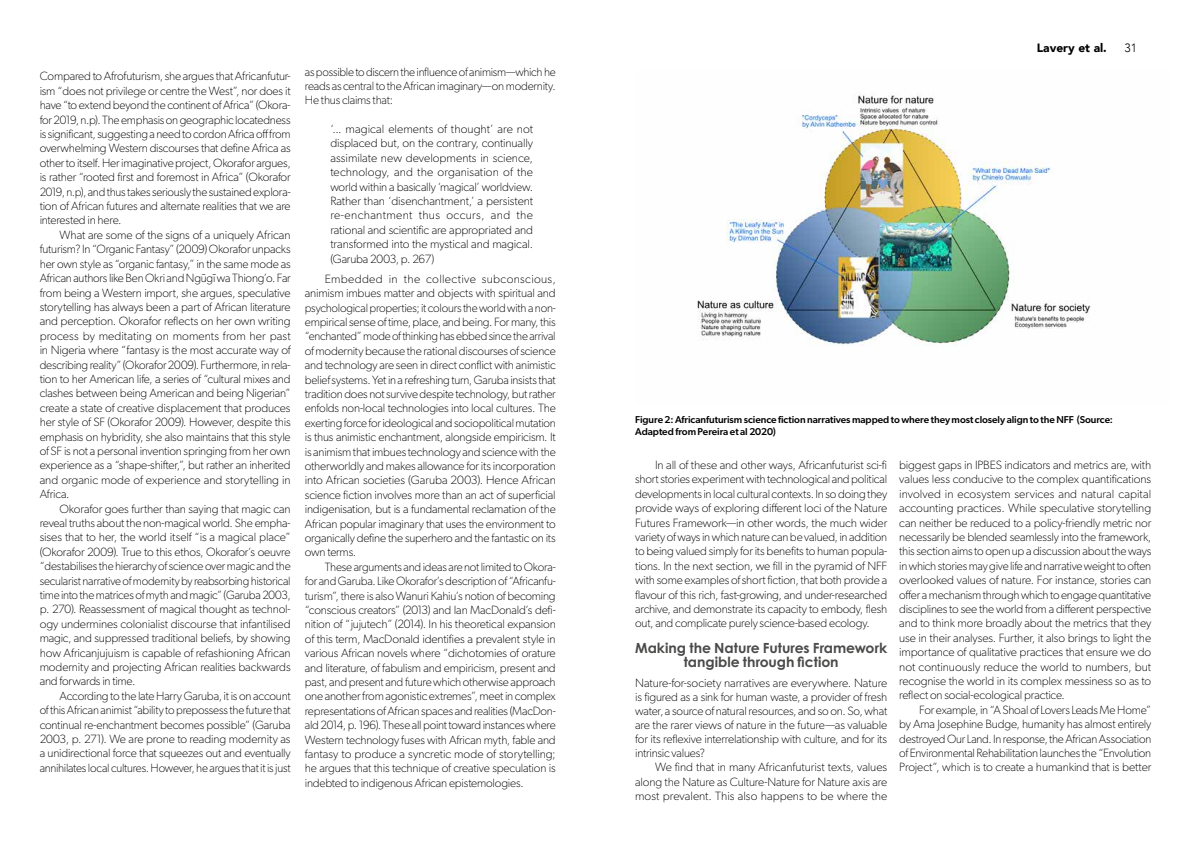
<style>
.page{position:relative;width:1191px;height:842px;background:#fff}
.page>*{position:absolute;margin:0;border:0;box-sizing:border-box;transform-origin:0 0}
.t1{font:700 14px/14.4px "Century Gothic Pro";letter-spacing:-.005em;color:#4a4a49;text-align:center}
.t2{font:100 12px/14.4px "Gibson";letter-spacing:-.015em;color:#000;text-align:justify}
.t3{font:900 12px "Avenir";color:#000}
.t4{font:300 12px "Avenir";color:#000}
.t5{font:500 10px/12px "Gibson";letter-spacing:-.005em;color:#000}
</style>
<div class="page">
<img style="left:697px;top:94px;width:394px;height:252px">
<p class="t2" style="left:40px;top:69px;width:252px">Compared to Afrofuturism, she argues that Africanfutur&shy;ism “does not privilege or centre the West”, nor does it have “to extend beyond the continent of Africa” (Okora&shy;for 2019, n.p). The emphasis on geographic locatedness is significant, suggesting a need to cordon Africa off from overwhelming Western discourses that define Africa as other to itself. Her imaginative project, Okorafor argues, is rather “rooted first and foremost in Africa” (Okorafor 2019, n.p), and thus takes seriously the sustained explora&shy;tion of African futures and alternate realities that we are interested in here.</p>
<p class="t2" style="left:40px;top:227px;width:252px;text-indent:20px">What are some of the signs of a uniquely African futurism? In “Organic Fantasy” (2009) Okorafor unpacks her own style as “organic fantasy,” in the same mode as African authors like Ben Okri and Ngũgĩ wa Thiong’o. Far from being a Western import, she argues, speculative storytelling has always been a part of African literature and perception. Okorafor reflects on her own writing process by meditating on moments from her past in Nigeria where “fantasy is the most accurate way of describing reality” (Okorafor 2009). Furthermore, in rela&shy;tion to her American life, a series of “cultural mixes and clashes between being American and being Nigerian” create a state of creative displacement that produces her style of SF (Okorafor 2009). However, despite this emphasis on hybridity, she also maintains that this style of SF is not a personal invention springing from her own experience as a “shape-shifter,”, but rather an inherited and organic mode of experience and storytelling in Africa.</p>
<p class="t2" style="left:40px;top:501px;width:252px;text-indent:20px">Okorafor goes further than saying that magic can reveal truths about the non-magical world. She empha&shy;sises that to her, the world itself “is a magical place” (Okorafor 2009). True to this ethos, Okorafor’s oeuvre “destabilises the hierarchy of science over magic and the secularist narrative of modernity by reabsorbing historical time into the matrices of myth and magic” (Garuba 2003, p. 270). Reassessment of magical thought as technol&shy;ogy undermines colonialist discourse that infantilised magic, and suppressed traditional beliefs, by showing how Africanjujuism is capable of refashioning African modernity and projecting African realities backwards and forwards in time.</p>
<p class="t2" style="left:40px;top:688px;width:252px;text-indent:20px">According to the late Harry Garuba, it is on account of this African animist “ability to prepossess the future that continual re-enchantment becomes possible” (Garuba 2003, p. 271). We are prone to reading modernity as a unidirectional force that squeezes out and eventually annihilates local cultures. However, he argues that it is just</p>
<p class="t2" style="left:305px;top:64px;width:252px">as possible to discern the influence of animism—which he reads as central to the African imaginary—on modernity.<br>He thus claims that:</p>
<p class="t2" style="left:330px;top:122px;width:204px">‘... magical elements of thought’ are not displaced but, on the contrary, continually assimilate new developments in science, technology, and the organisation of the world within a basically ‘magical’ worldview.<br>Rather than ‘disenchantment,’ a persistent re-enchantment thus occurs, and the rational and scientific are appropriated and transformed into the mystical and magical. (Garuba 2003, p. 267)</p>
<p class="t2" style="left:305px;top:271px;width:252px;text-indent:20px">Embedded in the collective subconscious, animism imbues matter and objects with spiritual and psychological properties; it colours the world with a non&shy;empirical sense of time, place, and being. For many, this “enchanted” mode of thinking has ebbed since the arrival of modernity because the rational discourses of science and technology are seen in direct conflict with animistic belief systems. Yet in a refreshing turn, Garuba insists that tradition does not survive despite technology, but rather enfolds non-local technologies into local cultures. The exerting force for ideological and sociopolitical mutation is thus animistic enchantment, alongside empiricism. It is animism that imbues technology and science with the otherworldly and makes allowance for its incorporation into African societies (Garuba 2003). Hence African science fiction involves more than an act of superficial indigenisation, but is a fundamental reclamation of the African popular imaginary that uses the environment to organically define the superhero and the fantastic on its own terms.</p>
<p class="t2" style="left:305px;top:559px;width:252px;text-indent:20px">These arguments and ideas are not limited to Okora&shy;for and Garuba. Like Okorafor’s description of “Africanfu&shy;turism”, there is also Wanuri Kahiu’s notion of becoming “conscious creators” (2013) and Ian MacDonald’s defi&shy;nition of “jujutech” (2014). In his theoretical expansion of this term, MacDonald identifies a prevalent style in various African novels where “dichotomies of orature and literature, of fabulism and empiricism, present and past, and present and future which otherwise approach one another from agonistic extremes”, meet in complex representations of African spaces and realities (MacDon&shy;ald 2014, p. 196). These all point toward instances where Western technology fuses with African myth, fable and fantasy to produce a syncretic mode of storytelling; he argues that this technique of creative speculation is indebted to indigenous African epistemologies.</p>
<p class="t3" style="left:1036px;top:37px;width:71px">Lavery et al.</p>
<p class="t4" style="left:1124px;top:40px;width:14px">31</p>
<p class="t5" style="left:635px;top:414px;width:479px">Figure 2: Africanfuturism science fiction narratives mapped to where they most closely align to the NFF (Source:<br>Adapted from Pereira et al 2020)</p>
<p class="t2" style="left:635px;top:457px;width:254px;text-indent:20px">In all of these and other ways, Africanfuturist sci-fi short stories experiment with technological and political developments in local cultural contexts. In so doing they provide ways of exploring different loci of the Nature Futures Framework—in other words, the much wider variety of ways in which nature can be valued, in addition to being valued simply for its benefits to human popula&shy;tions. In the next section, we fill in the pyramid of NFF with some examples of short fiction, that both provide a flavour of this rich, fast-growing, and under-researched archive, and demonstrate its capacity to embody, flesh out, and complicate purely science-based ecology.</p>
<p class="t1" style="left:635px;top:640px;width:253px">Making the Nature Futures Framework tangible through fiction</p>
<p class="t2" style="left:635px;top:675px;width:253px;line-height:14px">Nature-for-society narratives are everywhere. Nature is figured as a sink for human waste, a provider of fresh water, a source of natural resources, and so on. So, what are the rarer views of nature in the future—as valuable for its reflexive interrelationship with culture, and for its intrinsic values?</p>
<p class="t2" style="left:635px;top:760px;width:254px;text-indent:20px">We find that in many Africanfuturist texts, values along the Nature as Culture-Nature for Nature axis are most prevalent. This also happens to be where the</p>
<p class="t2" style="left:899px;top:457px;width:254px">biggest gaps in IPBES indicators and metrics are, with values less conducive to the complex quantifications involved in ecosystem services and natural capital accounting practices. While speculative storytelling can neither be reduced to a policy-friendly metric nor necessarily be blended seamlessly into the framework, this section aims to open up a discussion about the ways in which stories may give life and narrative weight to often overlooked values of nature. For instance, stories can offer a mechanism through which to engage quantitative disciplines to see the world from a different perspective and to think more broadly about the metrics that they use in their analyses. Further, it also brings to light the importance of qualitative practices that ensure we do not continuously reduce the world to numbers, but recognise the world in its complex messiness so as to reflect on social-ecological practice.</p>
<p class="t2" style="left:899px;top:702px;width:253px;text-indent:20px">For example, in “A Shoal of Lovers Leads Me Home” by Ama Josephine Budge, humanity has almost entirely destroyed Our Land. In response, the African Association of Environmental Rehabilitation launches the “Envolution Project”, which is to create a humankind that is better</p>
</div>
